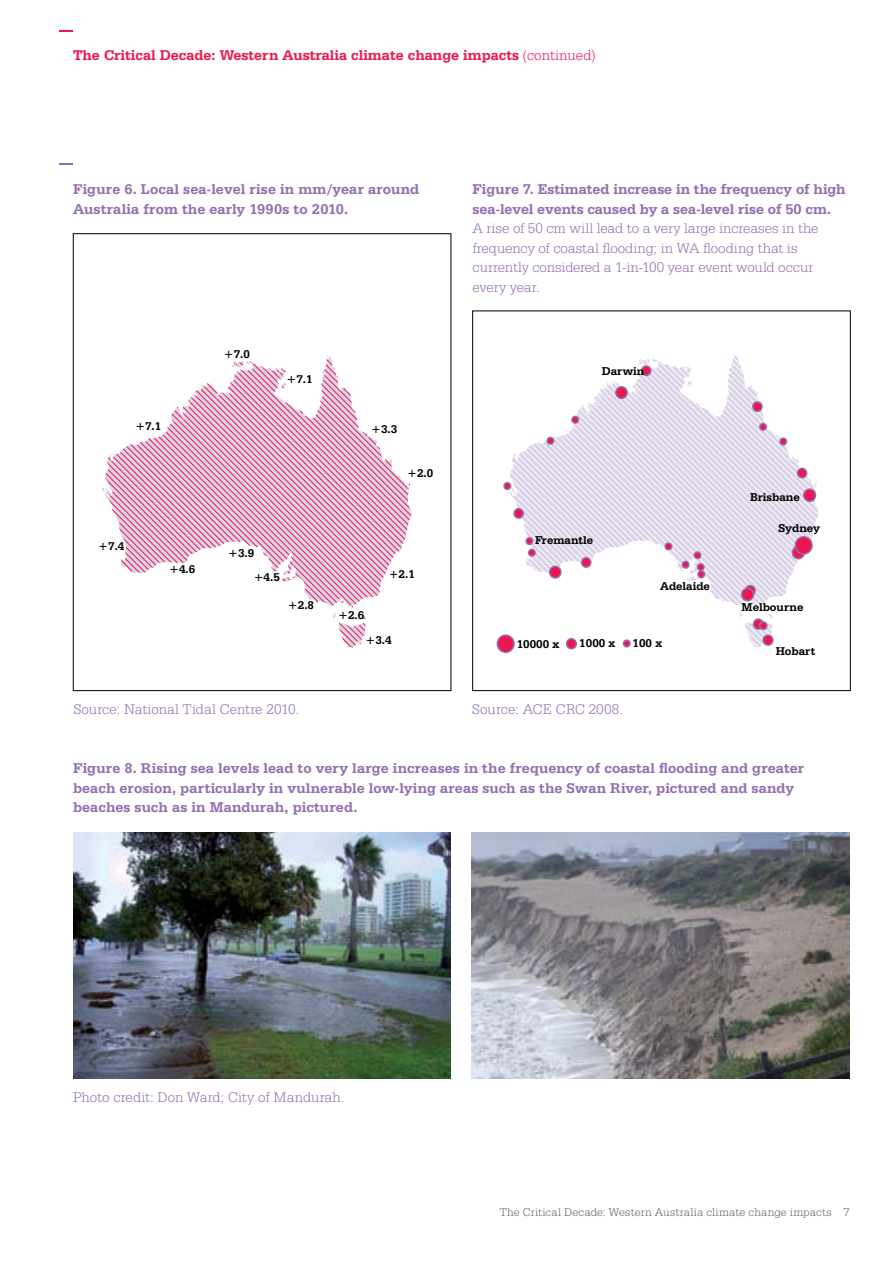
<style>
.page{position:relative;width:893px;height:1263px;background:#fff}
.page>*{position:absolute;margin:0;border:0;box-sizing:border-box;transform-origin:0 0}
.t1{font:700 15px/19.5px "Serifa BT";letter-spacing:.005em;color:#936fb1}
.t2{font:300 15px/19.5px "Serifa BT";letter-spacing:-.005em;color:#936fb1}
.t3{font:700 15px "Serifa BT";color:#ed174f}
.t4{font:700 12px "Serifa BT";color:#000}
.t5{font:300 12px "Serifa BT";letter-spacing:.015em;color:#636466}
.t6{font:700 11.85px/24.2px "Serifa BT";color:#000}
.s1{font-weight:300}
</style>
<div class="page">
<svg style="left:60px;top:30px;width:13px;height:2px"></svg>
<svg style="left:60px;top:163px;width:13px;height:2px"></svg>
<svg style="left:508px;top:355px;width:310px;height:293px"></svg>
<svg style="left:670px;top:353px;width:65px;height:64px"></svg>
<div style="left:497px;top:635px;width:17px;height:17px;background:#ed174f;border-radius:50%"></div>
<div style="left:497px;top:634px;width:18px;height:19px;border:2px solid #936fb1;border-radius:50%"></div>
<div style="left:804px;top:489px;width:11px;height:12px;background:#ed174f;border-radius:50%"></div>
<div style="left:803px;top:488px;width:13px;height:14px;border:2px solid #936fb1;border-radius:50%"></div>
<div style="left:753px;top:619px;width:10px;height:10px;background:#ed174f;border-radius:50%"></div>
<div style="left:753px;top:618px;width:11px;height:12px;border:2px solid #936fb1;border-radius:50%"></div>
<div style="left:745px;top:585px;width:11px;height:11px;border:2px solid #936fb1;border-radius:50%"></div>
<div style="left:567px;top:639px;width:9px;height:10px;background:#ed174f;border-radius:50%"></div>
<div style="left:566px;top:638px;width:11px;height:11px;border:2px solid #936fb1;border-radius:50%"></div>
<div style="left:760px;top:622px;width:7px;height:7px;background:#ed174f;border-radius:50%"></div>
<div style="left:759px;top:621px;width:9px;height:9px;border:2px solid #936fb1;border-radius:50%"></div>
<div style="left:763px;top:635px;width:10px;height:10px;background:#ed174f;border-radius:50%"></div>
<div style="left:762px;top:634px;width:12px;height:12px;border:2px solid #936fb1;border-radius:50%"></div>
<div style="left:550px;top:566px;width:11px;height:12px;background:#ed174f;border-radius:50%"></div>
<div style="left:549px;top:566px;width:13px;height:13px;border:2px solid #936fb1;border-radius:50%"></div>
<div style="left:616px;top:387px;width:11px;height:11px;background:#ed174f;border-radius:50%"></div>
<div style="left:615px;top:386px;width:13px;height:13px;border:2px solid #936fb1;border-radius:50%"></div>
<div style="left:642px;top:366px;width:9px;height:9px;background:#ed174f;border-radius:50%"></div>
<div style="left:641px;top:365px;width:11px;height:11px;border:2px solid #936fb1;border-radius:50%"></div>
<div style="left:582px;top:558px;width:9px;height:9px;background:#ed174f;border-radius:50%"></div>
<div style="left:581px;top:557px;width:10px;height:11px;border:2px solid #936fb1;border-radius:50%"></div>
<div style="left:514px;top:509px;width:9px;height:9px;background:#ed174f;border-radius:50%"></div>
<div style="left:513px;top:508px;width:11px;height:11px;border:2px solid #936fb1;border-radius:50%"></div>
<div style="left:797px;top:468px;width:10px;height:10px;background:#ed174f;border-radius:50%"></div>
<div style="left:797px;top:468px;width:10px;height:10px;border:2px solid #936fb1;border-radius:50%"></div>
<div style="left:753px;top:402px;width:9px;height:9px;background:#ed174f;border-radius:50%"></div>
<div style="left:752px;top:401px;width:11px;height:11px;border:2px solid #936fb1;border-radius:50%"></div>
<div style="left:760px;top:423px;width:6px;height:7px;background:#ed174f;border-radius:50%"></div>
<div style="left:759px;top:423px;width:8px;height:8px;border:2px solid #936fb1;border-radius:50%"></div>
<div style="left:623px;top:640px;width:7px;height:7px;background:#ed174f;border-radius:50%"></div>
<div style="left:623px;top:639px;width:8px;height:8px;border:2px solid #936fb1;border-radius:50%"></div>
<div style="left:780px;top:438px;width:6px;height:7px;background:#ed174f;border-radius:50%"></div>
<div style="left:779px;top:437px;width:8px;height:9px;border:2px solid #936fb1;border-radius:50%"></div>
<div style="left:698px;top:571px;width:6px;height:7px;background:#ed174f;border-radius:50%"></div>
<div style="left:697px;top:570px;width:8px;height:8px;border:2px solid #936fb1;border-radius:50%"></div>
<div style="left:697px;top:564px;width:7px;height:6px;background:#ed174f;border-radius:50%"></div>
<div style="left:697px;top:563px;width:8px;height:8px;border:2px solid #936fb1;border-radius:50%"></div>
<div style="left:694px;top:552px;width:7px;height:7px;background:#ed174f;border-radius:50%"></div>
<div style="left:693px;top:551px;width:8px;height:8px;border:2px solid #936fb1;border-radius:50%"></div>
<div style="left:682px;top:561px;width:7px;height:7px;background:#ed174f;border-radius:50%"></div>
<div style="left:682px;top:561px;width:8px;height:8px;border:2px solid #936fb1;border-radius:50%"></div>
<div style="left:665px;top:543px;width:7px;height:7px;background:#ed174f;border-radius:50%"></div>
<div style="left:664px;top:542px;width:8px;height:8px;border:2px solid #936fb1;border-radius:50%"></div>
<div style="left:529px;top:549px;width:6px;height:7px;background:#ed174f;border-radius:50%"></div>
<div style="left:528px;top:549px;width:8px;height:8px;border:2px solid #936fb1;border-radius:50%"></div>
<div style="left:526px;top:538px;width:7px;height:6px;background:#ed174f;border-radius:50%"></div>
<div style="left:525px;top:537px;width:8px;height:8px;border:2px solid #936fb1;border-radius:50%"></div>
<div style="left:504px;top:483px;width:7px;height:6px;background:#ed174f;border-radius:50%"></div>
<div style="left:503px;top:482px;width:8px;height:8px;border:2px solid #936fb1;border-radius:50%"></div>
<div style="left:547px;top:437px;width:7px;height:7px;background:#ed174f;border-radius:50%"></div>
<div style="left:546px;top:437px;width:8px;height:8px;border:2px solid #936fb1;border-radius:50%"></div>
<div style="left:572px;top:416px;width:6px;height:7px;background:#ed174f;border-radius:50%"></div>
<div style="left:571px;top:416px;width:8px;height:8px;border:2px solid #936fb1;border-radius:50%"></div>
<svg style="left:792px;top:546px;width:12px;height:13px"></svg>
<div style="left:792px;top:546px;width:13px;height:13px;border:2px solid #936fb1;border-radius:50%"></div>
<div style="left:795px;top:537px;width:17px;height:17px;background:#ed174f;border-radius:50%"></div>
<div style="left:795px;top:536px;width:18px;height:19px;border:2px solid #936fb1;border-radius:50%"></div>
<div style="left:742px;top:588px;width:11px;height:13px;background:#ed174f;border-radius:50%"></div>
<div style="left:741px;top:588px;width:13px;height:13px;border:2px solid #936fb1;border-radius:50%"></div>
<div style="left:472px;top:311px;width:378px;height:380px;border:1px solid #000"></div>
<svg style="left:102px;top:357px;width:309px;height:291px"></svg>
<svg style="left:264px;top:355px;width:65px;height:64px"></svg>
<img style="left:472px;top:832px;width:378px;height:247px">
<img style="left:73px;top:832px;width:378px;height:247px">
<p class="t3" style="left:73px;top:46px;width:524px">The Critical Decade: Western Australia climate change impacts <span class="s1">(continued)</span></p>
<p class="t1" style="left:73px;top:179px;width:348px">Figure 6. Local sea-level rise in mm/year around<br>Australia from the early 1990s to 2010.</p>
<p class="t6" style="left:135px;top:414px;width:27px">+7.1</p>
<p class="t6" style="left:224px;top:342px;width:28px">+7.0</p>
<p class="t6" style="left:286px;top:366px;width:28px">+7.1</p>
<p class="t6" style="left:371px;top:417px;width:28px">+3.3</p>
<p class="t6" style="left:407px;top:461px;width:28px">+2.0</p>
<p class="t6" style="left:98px;top:534px;width:28px">+7.4</p>
<p class="t6" style="left:169px;top:557px;width:28px">+4.6</p>
<p class="t6" style="left:254px;top:541px;width:28px;text-indent:-26px">+3.9 +4.5</p>
<p class="t6" style="left:288px;top:592px;width:28px">+2.8</p>
<p class="t2" style="left:73px;top:699px;width:227px">Source: National Tidal Centre 2010.</p>
<p class="t6" style="left:338px;top:603px;width:28px">+2.6</p>
<p class="t6" style="left:389px;top:562px;width:28px">+2.1</p>
<p class="t6" style="left:365px;top:627px;width:28px">+3.4</p>
<p class="t1" style="left:472px;top:179px;width:374px">Figure 7. Estimated increase in the frequency of high sea-level events caused by a sea-level rise of 50 cm.</p>
<p class="t2" style="left:472px;top:218px;width:348px">A rise of 50 cm will lead to a very large increases in the frequency of coastal flooding; in WA flooding that is currently considered a 1-in-100 year event would occur every year.</p>
<p class="t4" style="left:602px;top:364px;width:44px">Darwin</p>
<p class="t4" style="left:535px;top:533px;width:60px">Fremantle</p>
<p class="t4" style="left:660px;top:579px;width:51px">Adelaide</p>
<p class="t4" style="left:517px;top:636px;width:44px">10000 x</p>
<p class="t4" style="left:579px;top:635px;width:38px">1000 x</p>
<p class="t4" style="left:633px;top:636px;width:31px">100 x</p>
<p class="t2" style="left:472px;top:699px;width:153px">Source: ACE CRC 2008.</p>
<p class="t4" style="left:750px;top:490px;width:51px">Brisbane</p>
<p class="t4" style="left:778px;top:520px;width:43px">Sydney</p>
<p class="t4" style="left:742px;top:599px;width:63px">Melbourne</p>
<p class="t4" style="left:776px;top:643px;width:41px">Hobart</p>
<p class="t1" style="left:73px;top:758px;width:733px">Figure 8. Rising sea levels lead to very large increases in the frequency of coastal flooding and greater beach erosion, particularly in vulnerable low-lying areas such as the Swan River, pictured and sandy beaches such as in Mandurah, pictured.</p>
<p class="t2" style="left:73px;top:1087px;width:273px">Photo credit: Don Ward; City of Mandurah.</p>
<p class="t5" style="left:500px;top:1205px;width:351px">The Critical Decade: Western Australia climate change impacts 7</p>
</div>
